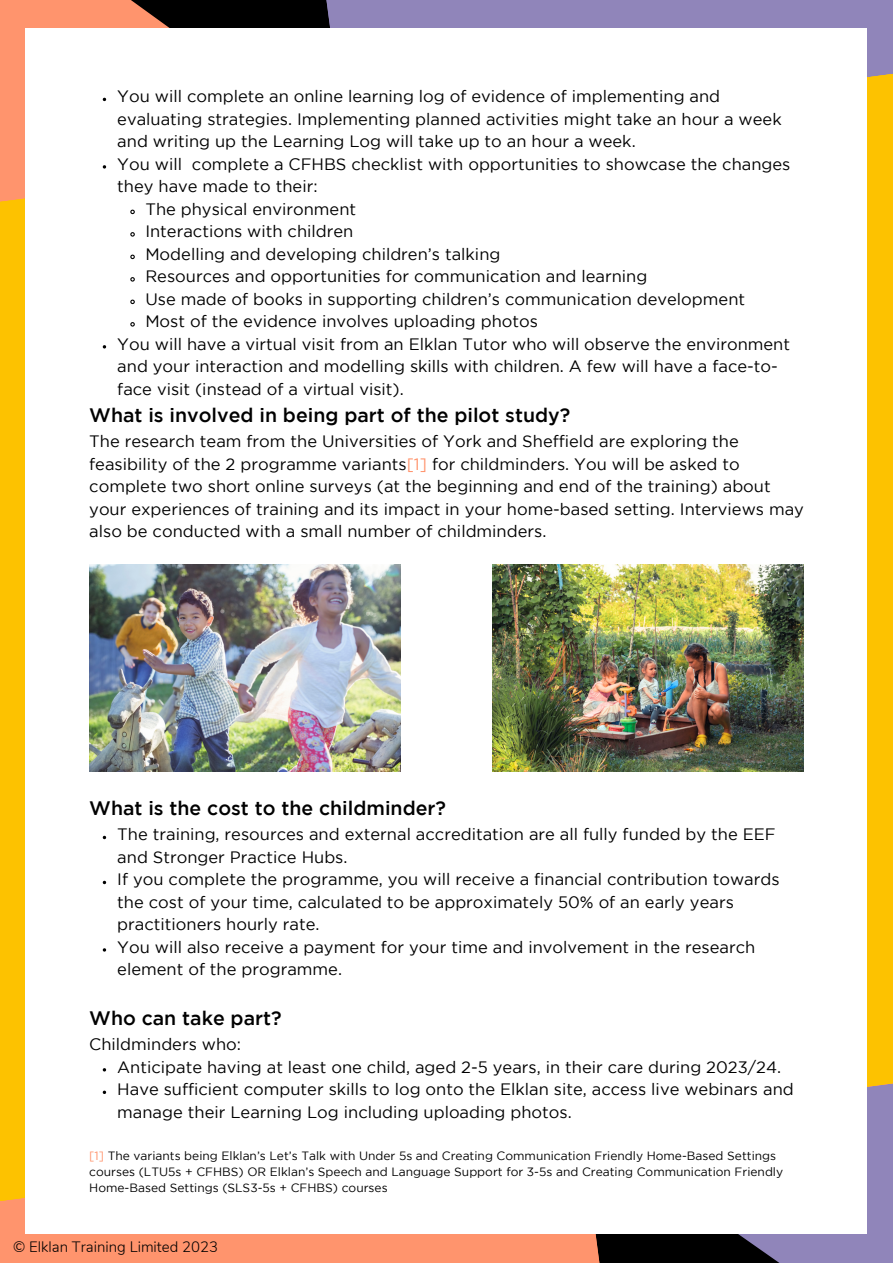
<style>
.page{position:relative;width:893px;height:1264px;background:#fff}
.page>*{position:absolute;margin:0;border:0;box-sizing:border-box;transform-origin:0 0}
.t1{font:500 19.5px "Gotham";color:#000}
.t2{font:16.5px/22.5px "Gotham";color:#000}
.t3{font:300 15px "Nunito";color:#000}
.t4{font:12px/16px "Gotham";color:#000}
.s1{color:#ff946d}
</style>
<div class="page">
<div style="left:0;top:221px;width:892px;height:835px;background:#fdc200"></div>
<svg style="left:0;top:1056px;width:581px;height:206px;background:#fe9f5f"></svg>
<svg style="left:347px;top:0;width:545px;height:221px;background:#a49199"></svg>
<svg style="left:581px;top:1037px;width:311px;height:225px;background:#72646e"></svg>
<svg style="left:0;top:0;width:347px;height:252px;background:#fd9a5c"></svg>
<div style="left:26px;top:28px;width:840px;height:1205px;background:#fff"></div>
<svg style="left:103px;top:0;width:242px;height:169px"></svg>
<svg style="left:130px;top:209px;width:5px;height:6px"></svg>
<svg style="left:130px;top:232px;width:5px;height:5px"></svg>
<svg style="left:130px;top:254px;width:5px;height:6px"></svg>
<svg style="left:130px;top:277px;width:5px;height:5px"></svg>
<svg style="left:130px;top:299px;width:5px;height:6px"></svg>
<svg style="left:130px;top:322px;width:5px;height:5px"></svg>
<img style="left:492px;top:564px;width:311px;height:207px">
<img style="left:89px;top:564px;width:312px;height:207px">
<p class="t2" style="left:117px;top:86px;width:604px">You will complete an online learning log of evidence of implementing and</p>
<p class="t2" style="left:117px;top:109px;width:666px">evaluating strategies. Implementing planned activities might take an hour a week</p>
<p class="t2" style="left:117px;top:131px;width:520px">and writing up the Learning Log will take up to an hour a week.</p>
<p class="t2" style="left:117px;top:154px;width:674px">You will complete a CFHBS checklist with opportunities to showcase the changes</p>
<p class="t2" style="left:117px;top:176px;width:202px">they have made to their:</p>
<p class="t2" style="left:145px;top:199px;width:212px">The physical environment</p>
<p class="t2" style="left:145px;top:221px;width:209px">Interactions with children</p>
<p class="t2" style="left:145px;top:244px;width:356px">Modelling and developing children’s talking</p>
<p class="t2" style="left:145px;top:266px;width:503px">Resources and opportunities for communication and learning</p>
<p class="t2" style="left:145px;top:289px;width:601px">Use made of books in supporting children’s communication development</p>
<p class="t2" style="left:145px;top:311px;width:394px">Most of the evidence involves uploading photos</p>
<p class="t2" style="left:117px;top:334px;width:674px">You will have a virtual visit from an Elklan Tutor who will observe the environment</p>
<p class="t2" style="left:117px;top:356px;width:662px">and your interaction and modelling skills with children. A few will have a face-to-</p>
<p class="t2" style="left:117px;top:378px;width:288px">face visit (instead of a virtual visit).</p>
<p class="t1" style="left:89px;top:407px;width:482px">What is involved in being part of the pilot study?</p>
<p class="t2" style="left:89px;top:431px;width:716px">The research team from the Universities of York and Sheffield are exploring the feasibility of the 2 programme variants<span class="s1">[1]</span> for childminders. You will be asked to complete two short online surveys (at the beginning and end of the training) about your experiences of training and its impact in your home-based setting. Interviews may also be conducted with a small number of childminders.</p>
<p class="t1" style="left:89px;top:800px;width:358px">What is the cost to the childminder?</p>
<p class="t2" style="left:117px;top:824px;width:663px">The training, resources and external accreditation are all fully funded by the EEF and Stronger Practice Hubs.<br>If you complete the programme, you will receive a financial contribution towards the cost of your time, calculated to be approximately 50% of an early years practitioners hourly rate.<br>You will also receive a payment for your time and involvement in the research element of the programme.</p>
<p class="t1" style="left:89px;top:1010px;width:194px">Who can take part?</p>
<p class="t2" style="left:117px;top:1056px;width:678px">Anticipate having at least one child, aged 2-5 years, in their care during 2023/24.<br>Have sufficient computer skills to log onto the Elklan site, access live webinars and manage their Learning Log including uploading photos.</p>
<p class="t2" style="left:89px;top:1034px;width:153px">Childminders who:</p>
<p class="t4" style="left:89px;top:1148px;width:695px"><span class="s1">[1]</span> The variants being Elklan’s Let’s Talk with Under 5s and Creating Communication Friendly Home-Based Settings courses (LTU5s + CFHBS) OR Elklan’s Speech and Language Support for 3-5s and Creating Communication Friendly<br>Home-Based Settings (SLS3-5s + CFHBS) courses</p>
<p class="t3" style="left:13px;top:1236px;width:206px">© Elklan Training Limited 2023</p>
</div>
